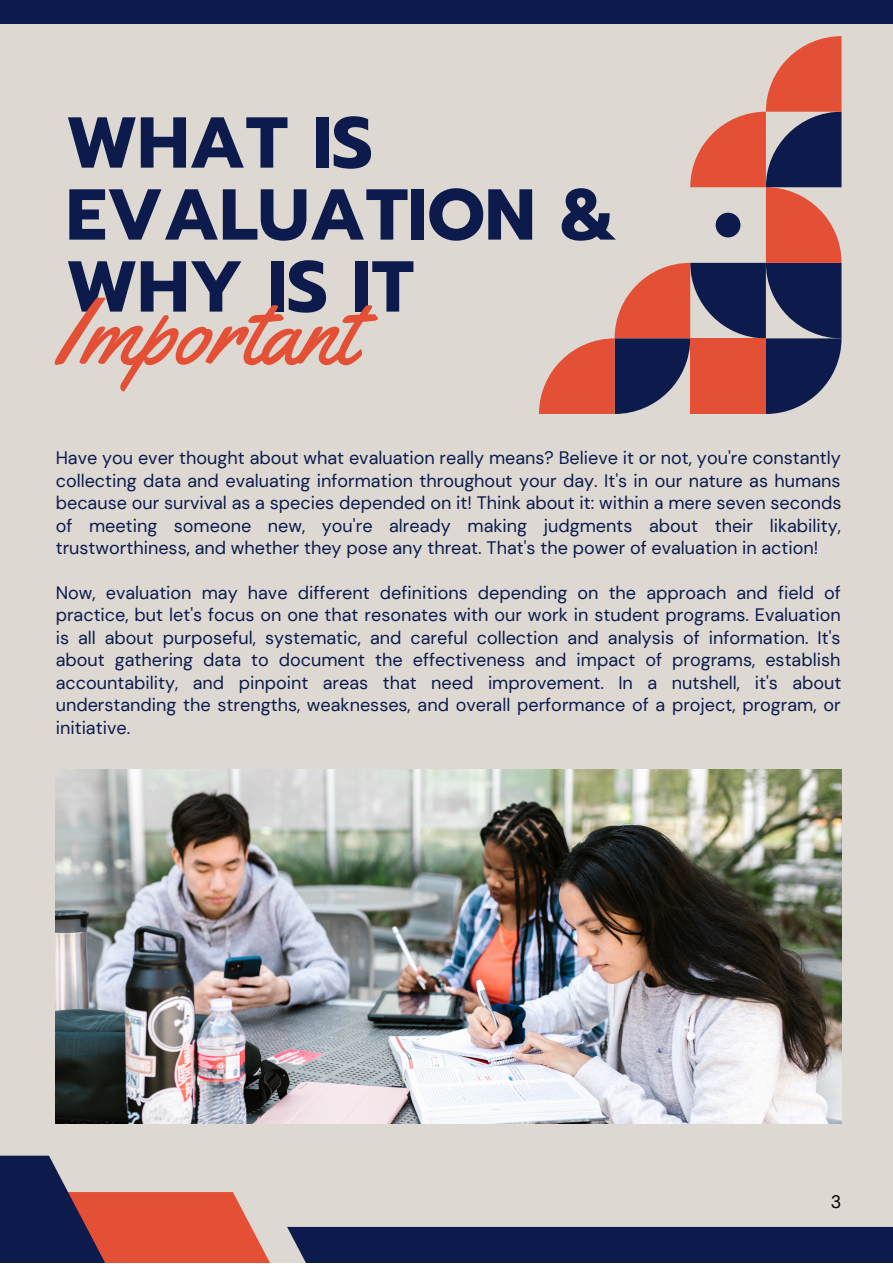
<style>
.page{position:relative;width:893px;height:1264px;background:#fff}
.page>*{position:absolute;margin:0;border:0;box-sizing:border-box;transform-origin:0 0}
.t1{font:92.85px "Yellowtail";color:#e45035}
.t2{font:700 72px/72px "Prompt";color:#0c1b4c}
.t3{font:18px/22.5px "DM Sans";color:#0c1b4c;text-align:justify}
.t4{font:18px "DM Sans";color:#000}
</style>
<div class="page">
<div style="left:0;top:0;width:892px;height:1262px;background:#ddd8d2"></div>
<img style="left:56px;top:769px;width:785px;height:354px">
<div style="left:0;top:0;width:892px;height:24px;background:#0c1b4c"></div>
<svg style="left:0;top:1155px;width:892px;height:107px"></svg>
<svg style="left:539px;top:36px;width:302px;height:378px"></svg>
<div style="left:690px;top:338px;width:75px;height:76px;background:#e45035"></div>
<p class="t2" style="left:66px;top:108px;width:552px">WHAT IS<br>EVALUATION &amp;<br>WHY IS IT</p>
<p class="t1" style="left:56px;top:273px;width:301px">Important</p>
<p class="t3" style="left:56px;top:446px;width:787px">Have you ever thought about what evaluation really means? Believe it or not, you're constantly collecting data and evaluating information throughout your day. It's in our nature as humans because our survival as a species depended on it! Think about it: within a mere seven seconds of meeting someone new, you're already making judgments about their likability, trustworthiness, and whether they pose any threat. That's the power of evaluation in action!</p>
<p class="t3" style="left:56px;top:581px;width:787px">Now, evaluation may have different definitions depending on the approach and field of practice, but let's focus on one that resonates with our work in student programs. Evaluation is all about purposeful, systematic, and careful collection and analysis of information. It's about gathering data to document the effectiveness and impact of programs, establish accountability, and pinpoint areas that need improvement. In a nutshell, it's about understanding the strengths, weaknesses, and overall performance of a project, program, or initiative.</p>
<p class="t4" style="left:830px;top:1189px;width:12px">3</p>
</div>
